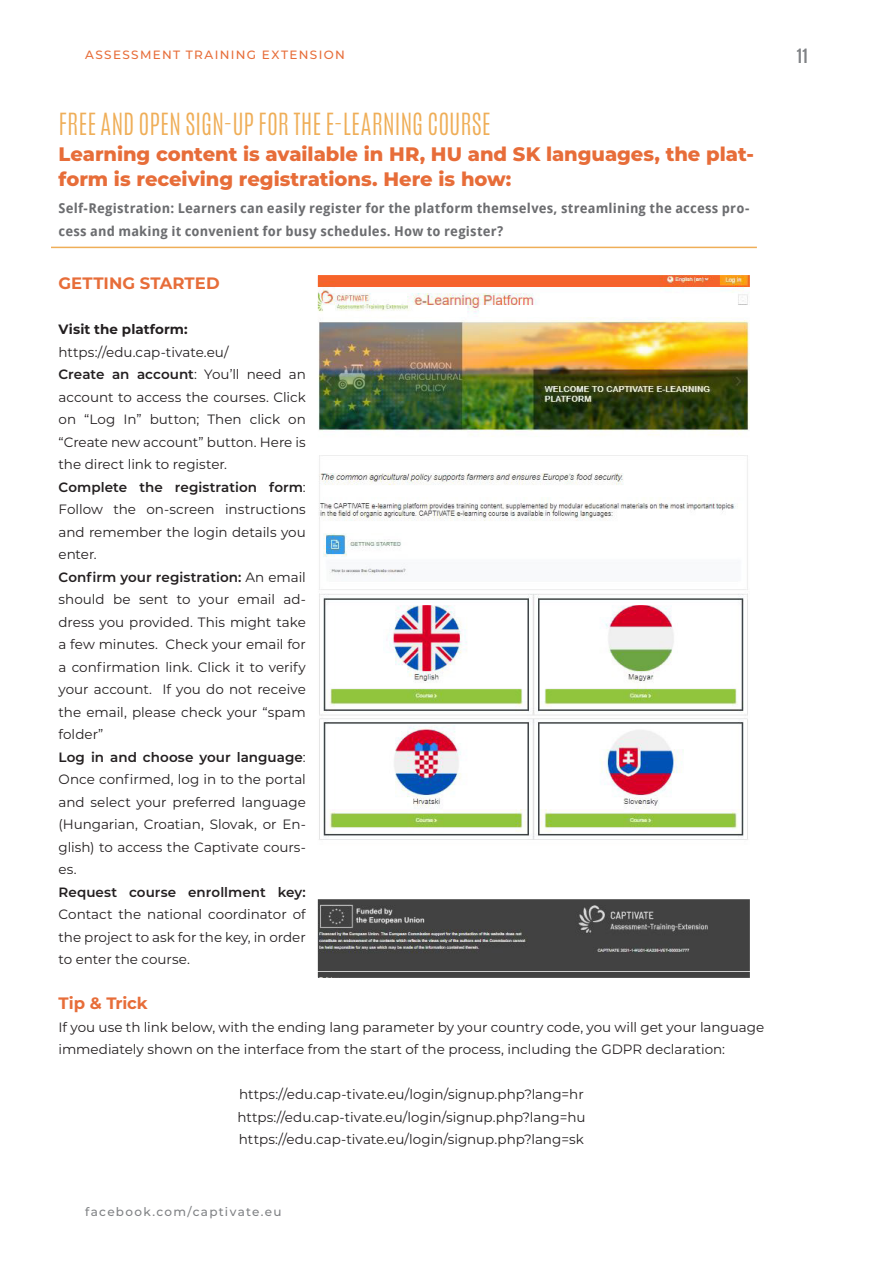
<style>
.page{position:relative;width:893px;height:1263px;background:#fff}
.page>*{position:absolute;margin:0;border:0;box-sizing:border-box;transform-origin:0 0}
.Box_04_Top{font:300 25.5px "Antonio";color:#efae58}
.Box_04_Top-2{font:800 19.5px/25.5px "Montserrat";color:#e76d39}
.Body_Text{font:700 16.5px "Montserrat";letter-spacing:.005em;color:#e76d39}
.t1{font:700 16.5px "Antonio";color:#808285}
.Body_Text-2{font:13.5px/22.5px "Montserrat";color:#231f20;text-align:justify}
.Box_04_Top-3{font:700 13.5px/22.5px "Droid Sans";letter-spacing:.015em;color:#6c6d70}
.Body_Text-3{font:700 13.5px "Montserrat";letter-spacing:.01em;color:#231f20}
.t2{font:500 12px "Montserrat";letter-spacing:.115em;color:#e76d39}
.t3{font:500 12px "Montserrat";letter-spacing:.105em;color:#808285}
.s1{font-weight:600}
</style>
<div class="page">
<img style="left:319px;top:276px;width:430px;height:701px">
<hr style="left:51px;top:247px;width:706px;height:1px;background:#efae58">
<p class="t2" style="left:85px;top:46px;width:261px">ASSESSMENT TRAINING EXTENSION</p>
<p class="Box_04_Top" style="left:59px;top:106px;width:434px">FREE AND OPEN SIGN-UP FOR THE E-LEARNING COURSE</p>
<p class="Box_04_Top-2" style="left:59px;top:140px;width:697px">Learning content is available in HR, HU and SK languages, the plat&shy;form is receiving registrations. Here is how:</p>
<p class="Box_04_Top-3" style="left:59px;top:197px;width:692px">Self-Registration: Learners can easily register for the platform themselves, streamlining the access pro&shy;cess and making it convenient for busy schedules. How to register?</p>
<p class="Body_Text" style="left:59px;top:271px;width:163px">GETTING STARTED</p>
<p class="Body_Text-3" style="left:59px;top:320px;width:131px">Visit the platform:</p>
<p class="Body_Text-2" style="left:59px;top:340px;width:172px">https://edu.cap-tivate.eu/</p>
<p class="Body_Text-2" style="left:59px;top:363px;width:249px"><span class="s1">Create an account</span>: You’ll need an account to access the courses. Click on “Log In” button; Then click on “Create new account” button. Here is the direct link to register.</p>
<p class="Body_Text-2" style="left:59px;top:475px;width:249px"><span class="s1">Complete the registration form</span>:<br>Follow the on-screen instructions and remember the login details you enter.</p>
<p class="Body_Text-2" style="left:59px;top:565px;width:249px"><span class="s1">Confirm your registration:</span> An email should be sent to your email ad&shy;dress you provided. This might take a few minutes. Check your email for a confirmation link. Click it to verify your account. If you do not receive the email, please check your “spam folder”</p>
<p class="Body_Text-2" style="left:59px;top:745px;width:249px"><span class="s1">Log in and choose your language</span>:<br>Once confirmed, log in to the portal and select your preferred language (Hungarian, Croatian, Slovak, or En&shy;glish) to access the Captivate cours&shy;es.</p>
<p class="Body_Text-2" style="left:59px;top:880px;width:249px"><span class="s1">Request course enrollment key:<br></span>Contact the national coordinator of the project to ask for the key, in order to enter the course.</p>
<p class="Body_Text" style="left:59px;top:991px;width:91px">Tip &amp; Trick</p>
<p class="Body_Text-2" style="left:59px;top:1015px;width:707px">If you use th link below, with the ending lang parameter by your country code, you will get your language immediately shown on the interface from the start of the process, including the GDPR declaration:</p>
<p class="Body_Text-2" style="left:239px;top:1083px;width:346px">https://edu.cap-tivate.eu/login/signup.php?lang=hr</p>
<p class="Body_Text-2" style="left:237px;top:1105px;width:350px">https://edu.cap-tivate.eu/login/signup.php?lang=hu</p>
<p class="Body_Text-2" style="left:239px;top:1128px;width:346px">https://edu.cap-tivate.eu/login/signup.php?lang=sk</p>
<p class="t3" style="left:85px;top:1203px;width:198px">facebook.com/captivate.eu</p>
<p class="t1" style="left:797px;top:43px;width:13px">11</p>
</div>
